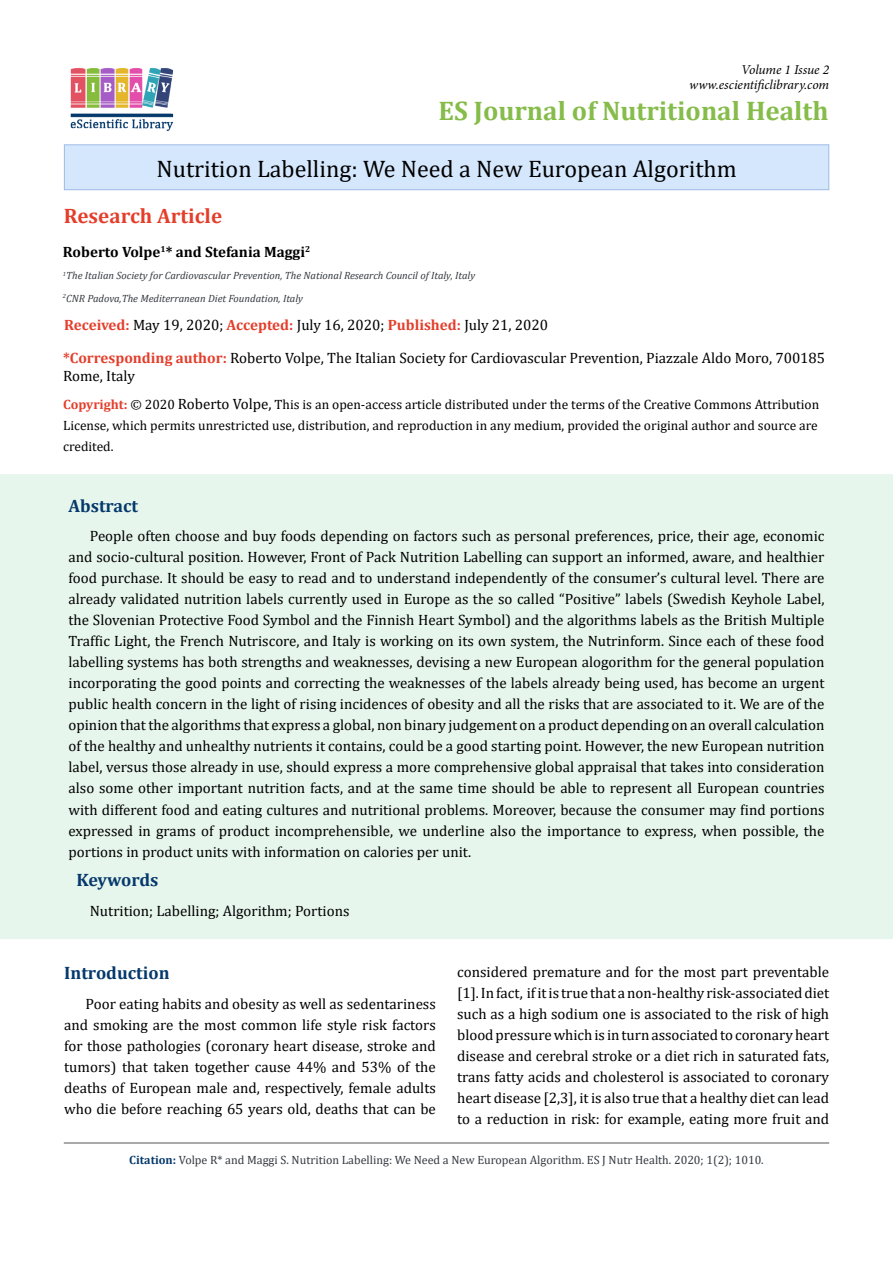
<style>
.page{position:relative;width:893px;height:1263px;background:#fff}
.page>*{position:absolute;margin:0;border:0;box-sizing:border-box;transform-origin:0 0}
.t1{font:700 27px "Cambria";color:#86bc4a}
.t2{font:24px "Cambria";color:#000}
.t3{font:700 21px "Cambria";color:#e43e2b}
.t4{font:700 18px "Cambria";color:#05396b}
.t5{font:15px/21px "Cambria";color:#000;text-align:justify}
.t6{font:700 15px "Cambria";color:#000}
.t7{font:13.5px/21px "Cambria";color:#000;text-align:justify}
.t8{font:italic 13.5px/15px "Minion Pro";letter-spacing:-.01em;color:#000;text-align:right}
.t9{font:12px "Cambria";color:#343a40}
.t10{font:italic 10.5px/22.5px "Cambria";color:#343a40}
.s1{font-weight:700;color:#e43e2b}
.s2{font-size:15px}
.s3{font-weight:700;color:#05396b}
</style>
<div class="page">
<hr style="left:64px;top:1142px;width:765px;height:1px;background:#000">
<hr style="left:64px;top:1143px;width:765px;height:1px;background:#000">
<img style="left:70px;top:68px;width:104px;height:63px">
<div style="left:0;top:474px;width:893px;height:465px;background:#e7f6ed"></div>
<div style="left:64px;top:145px;width:765px;height:45px;background:#d5e7fd"></div>
<div style="left:64px;top:144px;width:765px;height:46px;border:1px solid #a0bbe6"></div>
<p class="t8" style="left:689px;top:62px;width:141px">Volume 1 Issue 2 www.escientificlibrary.com</p>
<h1 class="t1" style="left:438px;top:92px;width:392px">ES Journal of Nutritional Health</h1>
<h2 class="t2" style="left:156px;top:154px;width:582px">Nutrition Labelling: We Need a New European Algorithm</h2>
<h3 class="t3" style="left:64px;top:201px;width:160px">Research Article</h3>
<p class="t6" style="left:63px;top:241px;width:249px">Roberto Volpe<sup>1</sup>* and Stefania Maggi<sup>2</sup></p>
<p class="t10" style="left:63px;top:264px;width:414px"><sup>1</sup>The Italian Society for Cardiovascular Prevention, The National Research Council of Italy, Italy<br><sup>2</sup>CNR Padova,The Mediterranean Diet Foundation, Italy</p>
<p class="t5" style="left:64px;top:315px;width:485px"><span class="s1">Received:</span> May 19, 2020; <span class="s1">Accepted:</span> July 16, 2020; <span class="s1">Published:</span> July 21, 2020</p>
<p class="t5" style="left:63px;top:348px;width:764px;line-height:18px"><span class="s1">*Corresponding author:</span> Roberto Volpe, The Italian Society for Cardiovascular Prevention, Piazzale Aldo Moro, 700185<br>Rome, Italy</p>
<p class="t7" style="left:63px;top:394px;width:758px"><span class="s1">Copyright:</span> © 2020 <span class="s2">Roberto Volpe,</span> This is an open-access article distributed under the terms of the Creative Commons Attribution License, which permits unrestricted use, distribution, and reproduction in any medium, provided the original author and source are credited.</p>
<p class="t4" style="left:68px;top:493px;width:71px">Abstract</p>
<p class="t5" style="left:69px;top:526px;width:757px;text-indent:21px">People often choose and buy foods depending on factors such as personal preferences, price, their age, economic and socio-cultural position. However, Front of Pack Nutrition Labelling can support an informed, aware, and healthier food purchase. It should be easy to read and to understand independently of the consumer’s cultural level. There are already validated nutrition labels currently used in Europe as the so called “Positive” labels (Swedish Keyhole Label, the Slovenian Protective Food Symbol and the Finnish Heart Symbol) and the algorithms labels as the British Multiple Traffic Light, the French Nutriscore, and Italy is working on its own system, the Nutrinform. Since each of these food labelling systems has both strengths and weaknesses, devising a new European alogorithm for the general population incorporating the good points and correcting the weaknesses of the labels already being used, has become an urgent public health concern in the light of rising incidences of obesity and all the risks that are associated to it. We are of the opinion that the algorithms that express a global, non binary judgement on a product depending on an overall calculation of the healthy and unhealthy nutrients it contains, could be a good starting point. However, the new European nutrition label, versus those already in use, should express a more comprehensive global appraisal that takes into consideration also some other important nutrition facts, and at the same time should be able to represent all European countries with different food and eating cultures and nutritional problems. Moreover, because the consumer may find portions expressed in grams of product incomprehensible, we underline also the importance to express, when possible, the portions in product units with information on calories per unit.</p>
<p class="t4" style="left:76px;top:867px;width:83px">Keywords</p>
<p class="t5" style="left:90px;top:900px;width:261px">Nutrition; Labelling; Algorithm; Portions</p>
<p class="t4" style="left:64px;top:960px;width:107px">Introduction</p>
<p class="t5" style="left:64px;top:993px;width:373px;text-indent:21px">Poor eating habits and obesity as well as sedentariness and smoking are the most common life style risk factors for those pathologies (coronary heart disease, stroke and tumors) that taken together cause 44% and 53% of the deaths of European male and, respectively, female adults who die before reaching 65 years old, deaths that can be</p>
<p class="t5" style="left:457px;top:961px;width:374px">considered premature and for the most part preventable [1]. In fact, if it is true that a non-healthy risk-associated diet such as a high sodium one is associated to the risk of high blood pressure which is in turn associated to coronary heart disease and cerebral stroke or a diet rich in saturated fats, trans fatty acids and cholesterol is associated to coronary heart disease [2,3], it is also true that a healthy diet can lead to a reduction in risk: for example, eating more fruit and</p>
<p class="t9" style="left:129px;top:1152px;width:636px"><span class="s3">Citation:</span> Volpe R* and Maggi S. Nutrition Labelling: We Need a New European Algorithm. ES J Nutr Health. 2020; 1(2); 1010.</p>
</div>
